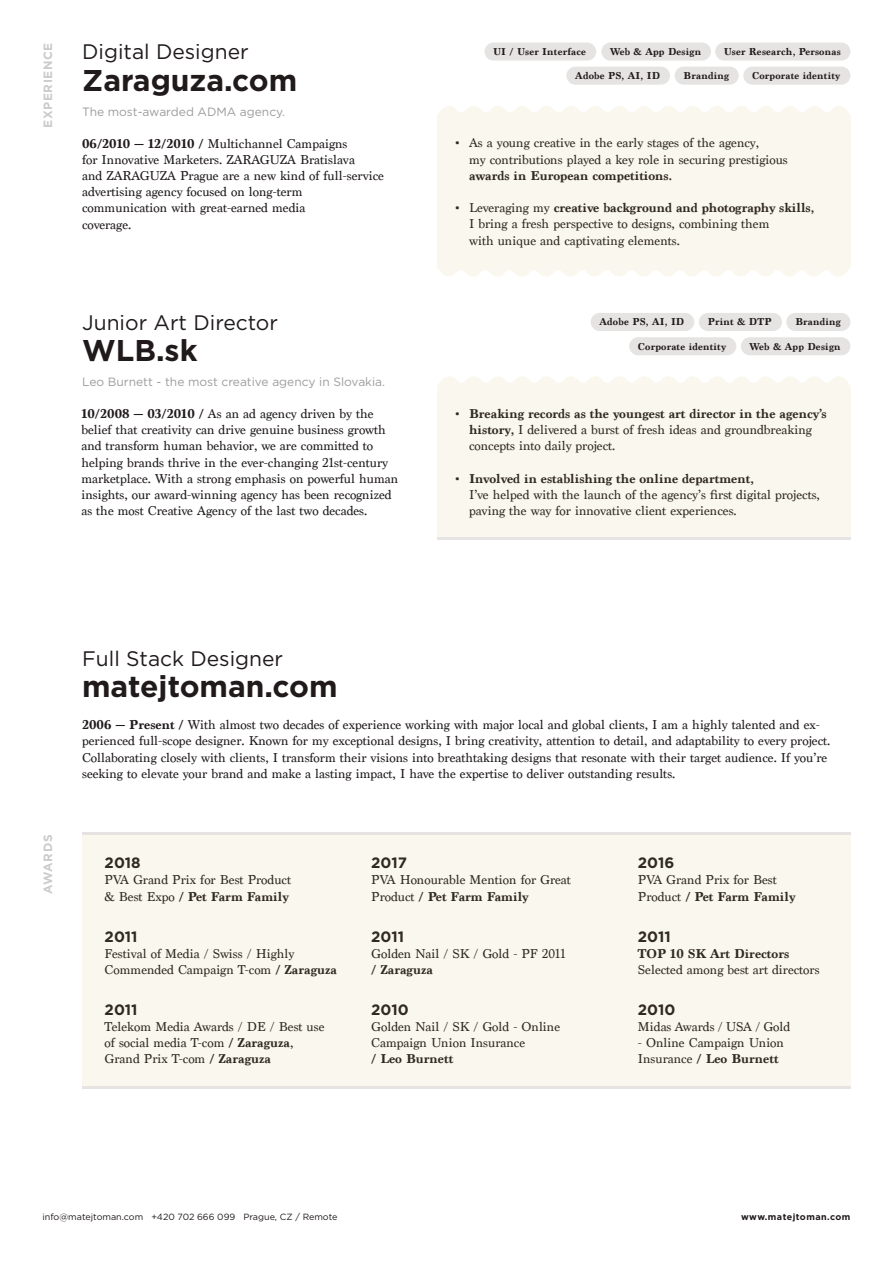
<style>
.page{position:relative;width:893px;height:1263px;background:#fff}
.page>*{position:absolute;margin:0;border:0;box-sizing:border-box;transform-origin:0 0}
.t1{font:700 30px "Gotham";color:#201a1b}
.t2{font:21px "Gotham";color:#201a1b}
.t3{font:700 15px "Gotham";color:#312a23}
.t4{font:13.5px/16.2px "Marion";color:#201a1b}
.t5{font:13.5px "Marion";color:#312a23}
.t6{font:700 13.5px "Marion";color:#312a23}
.t7{font:12px "Gotham";color:#9d9c9d}
.t8{font:700 12px "Gotham";letter-spacing:.05em;color:#cbcbcc}
.t9{font:700 10.5px "Marion";letter-spacing:.02em;color:#201a1b}
.t10{font:9px "Gotham";color:#201a1b}
.t11{font:700 9px "Gotham";letter-spacing:.05em;color:#201a1b}
.s1{font-weight:700}
.s2{font-weight:400}
</style>
<div class="page">
<div style="left:82px;top:835px;width:768px;height:251px;background:#faf7ee"></div>
<hr style="left:82px;top:832px;width:768px;height:3px;background:#e5e4e2">
<hr style="left:82px;top:1086px;width:768px;height:2px;background:#e5e4e2">
<div style="left:437px;top:115px;width:413px;height:152px;background:#faf7ee"></div>
<svg style="left:438px;top:106px;width:412px;height:9px"></svg>
<svg style="left:438px;top:267px;width:412px;height:9px"></svg>
<div style="left:485px;top:43px;width:111px;height:18px;background:#e5e4e2;border-radius:9px"></div>
<div style="left:601px;top:43px;width:110px;height:18px;background:#e5e4e2;border-radius:9px"></div>
<div style="left:715px;top:43px;width:135px;height:18px;background:#e5e4e2;border-radius:9px"></div>
<div style="left:566px;top:67px;width:104px;height:18px;background:#e5e4e2;border-radius:9px"></div>
<div style="left:743px;top:67px;width:107px;height:18px;background:#e5e4e2;border-radius:9px"></div>
<div style="left:675px;top:67px;width:64px;height:18px;background:#e5e4e2;border-radius:9px"></div>
<div style="left:437px;top:386px;width:413px;height:152px;background:#faf7ee"></div>
<svg style="left:438px;top:377px;width:412px;height:9px"></svg>
<hr style="left:437px;top:538px;width:413px;height:2px;background:#e5e4e2">
<div style="left:741px;top:337px;width:109px;height:18px;background:#e5e4e2;border-radius:9px"></div>
<div style="left:629px;top:337px;width:107px;height:18px;background:#e5e4e2;border-radius:9px"></div>
<div style="left:591px;top:313px;width:103px;height:18px;background:#e5e4e2;border-radius:9px"></div>
<div style="left:786px;top:313px;width:64px;height:18px;background:#e5e4e2;border-radius:9px"></div>
<div style="left:699px;top:313px;width:83px;height:18px;background:#e5e4e2;border-radius:9px"></div>
<p class="t8" style="left:40px;top:128px;width:87px;rotate:-90deg">EXPERIENCE</p>
<p class="t2" style="left:82px;top:38px;width:168px">Digital Designer</p>
<p class="t9" style="left:493px;top:45px;width:94px">UI / User Interface</p>
<p class="t9" style="left:610px;top:45px;width:93px">Web &amp; App Design</p>
<p class="t9" style="left:724px;top:45px;width:119px">User Research, Personas</p>
<p class="t9" style="left:575px;top:69px;width:86px">Adobe PS, AI, ID</p>
<p class="t9" style="left:684px;top:69px;width:47px">Branding</p>
<p class="t9" style="left:752px;top:69px;width:90px">Corporate identity</p>
<p class="t1" style="left:82px;top:60px;width:217px">Zaraguza.com</p>
<p class="t7" style="left:82px;top:104px;width:205px">The most-awarded ADMA agency.</p>
<p class="t4" style="left:82px;top:135px;width:303px"><span class="s1">06/2010 — 12/2010 /</span> Multichannel Campaigns<br>for Innovative Marketers. ZARAGUZA Bratislava<br>and ZARAGUZA Prague are a new kind of full-service advertising agency focused on long-term communication with great-earned media<br>coverage.</p>
<p class="t5" style="left:469px;top:135px;width:292px">As a young creative in the early stages of the agency,</p>
<p class="t5" style="left:456px;top:135px;width:5px">•</p>
<p class="t5" style="left:469px;top:151px;width:320px">my contributions played a key role in securing prestigious</p>
<p class="t6" style="left:469px;top:167px;width:204px">awards in European competitions.</p>
<p class="t6" style="left:469px;top:200px;width:347px"><span class="s2">Leveraging my</span> creative background and photography skills,</p>
<p class="t5" style="left:469px;top:216px;width:302px">I bring a fresh perspective to designs, combining them</p>
<p class="t5" style="left:469px;top:232px;width:212px">with unique and captivating elements.</p>
<p class="t5" style="left:456px;top:200px;width:5px">•</p>
<p class="t2" style="left:82px;top:309px;width:197px">Junior Art Director</p>
<p class="t1" style="left:82px;top:331px;width:117px">WLB.sk</p>
<p class="t7" style="left:82px;top:374px;width:305px">Leo Burnett - the most creative agency in Slovakia.</p>
<p class="t4" style="left:81px;top:406px;width:318px"><span class="s1">10/2008 — 03/2010 /</span> As an ad agency driven by the belief that creativity can drive genuine business growth and transform human behavior, we are committed to helping brands thrive in the ever-changing 21st-century marketplace. With a strong emphasis on powerful human insights, our award-winning agency has been recognized as the most Creative Agency of the last two decades.</p>
<p class="t6" style="left:469px;top:405px;width:359px">Breaking records as the youngest art director in the agency’s</p>
<p class="t9" style="left:600px;top:316px;width:86px">Adobe PS, AI, ID</p>
<p class="t9" style="left:708px;top:316px;width:65px">Print &amp; DTP</p>
<p class="t9" style="left:795px;top:316px;width:47px">Branding</p>
<p class="t9" style="left:638px;top:340px;width:90px">Corporate identity</p>
<p class="t9" style="left:750px;top:340px;width:93px">Web &amp; App Design</p>
<p class="t5" style="left:456px;top:405px;width:5px">•</p>
<p class="t5" style="left:469px;top:422px;width:344px"><span class="s1">history,</span> I delivered a burst of fresh ideas and groundbreaking</p>
<p class="t5" style="left:469px;top:438px;width:148px">concepts into daily project.</p>
<p class="t6" style="left:469px;top:470px;width:286px">Involved in establishing the online department,</p>
<p class="t5" style="left:469px;top:486px;width:352px">I’ve helped with the launch of the agency’s first digital projects,</p>
<p class="t5" style="left:469px;top:503px;width:269px">paving the way for innovative client experiences.</p>
<p class="t5" style="left:456px;top:470px;width:5px">•</p>
<p class="t8" style="left:40px;top:893px;width:60px;rotate:-90deg">AWARDS</p>
<p class="t2" style="left:82px;top:645px;width:202px">Full Stack Designer</p>
<p class="t1" style="left:82px;top:667px;width:257px">matejtoman.com</p>
<p class="t4" style="left:82px;top:717px;width:750px"><span class="s1">2006 — Present /</span> With almost two decades of experience working with major local and global clients, I am a highly talented and ex&shy;perienced full-scope designer. Known for my exceptional designs, I bring creativity, attention to detail, and adaptability to every project.<br>Collaborating closely with clients, I transform their visions into breathtaking designs that resonate with their target audience. If you’re seeking to elevate your brand and make a lasting impact, I have the expertise to deliver outstanding results.</p>
<p class="t3" style="left:105px;top:854px;width:37px">2018</p>
<p class="t5" style="left:105px;top:872px;width:188px">PVA Grand Prix for Best Product</p>
<p class="t6" style="left:105px;top:888px;width:186px"><span class="s2">&amp; Best Expo</span> / Pet Farm Family</p>
<p class="t3" style="left:105px;top:927px;width:34px">2011</p>
<p class="t5" style="left:105px;top:945px;width:191px">Festival of Media / Swiss / Highly</p>
<p class="t5" style="left:105px;top:961px;width:234px">Commended Campaign T-com <span class="s1">/ Zaraguza</span></p>
<p class="t3" style="left:105px;top:1001px;width:34px">2011</p>
<p class="t5" style="left:105px;top:1019px;width:221px">Telekom Media Awards / DE / Best use</p>
<p class="t5" style="left:105px;top:1035px;width:190px">of social media T-com <span class="s1">/ Zaraguza</span>,</p>
<p class="t5" style="left:105px;top:1051px;width:168px">Grand Prix T-com <span class="s1">/ Zaraguza</span></p>
<p class="t3" style="left:371px;top:854px;width:37px">2017</p>
<p class="t5" style="left:371px;top:872px;width:201px">PVA Honourable Mention for Great</p>
<p class="t6" style="left:371px;top:888px;width:159px"><span class="s2">Product</span> / Pet Farm Family</p>
<p class="t3" style="left:371px;top:927px;width:34px">2011</p>
<p class="t5" style="left:371px;top:945px;width:196px">Golden Nail / SK / Gold - PF 2011</p>
<p class="t6" style="left:371px;top:961px;width:63px">/ Zaraguza</p>
<p class="t3" style="left:371px;top:1001px;width:39px">2010</p>
<p class="t5" style="left:371px;top:1019px;width:190px">Golden Nail / SK / Gold - Online</p>
<p class="t5" style="left:371px;top:1035px;width:155px">Campaign Union Insurance</p>
<p class="t6" style="left:371px;top:1051px;width:83px">/ Leo Burnett</p>
<p class="t3" style="left:638px;top:854px;width:38px">2016</p>
<p class="t5" style="left:638px;top:872px;width:140px">PVA Grand Prix for Best</p>
<p class="t6" style="left:638px;top:888px;width:159px"><span class="s2">Product</span> / Pet Farm Family</p>
<p class="t3" style="left:638px;top:927px;width:34px">2011</p>
<p class="t6" style="left:638px;top:945px;width:153px">TOP 10 SK Art Directors</p>
<p class="t5" style="left:638px;top:961px;width:183px">Selected among best art directors</p>
<p class="t3" style="left:638px;top:1001px;width:39px">2010</p>
<p class="t5" style="left:638px;top:1019px;width:154px">Midas Awards / USA / Gold</p>
<p class="t5" style="left:638px;top:1035px;width:148px">- Online Campaign Union</p>
<p class="t6" style="left:638px;top:1051px;width:142px"><span class="s2">Insurance</span> / Leo Burnett</p>
<p class="t10" style="left:43px;top:1211px;width:297px">info@matejtoman.com +420 702 666 099 Prague, CZ / Remote</p>
<p class="t11" style="left:741px;top:1211px;width:111px">www.matejtoman.com</p>
</div>
